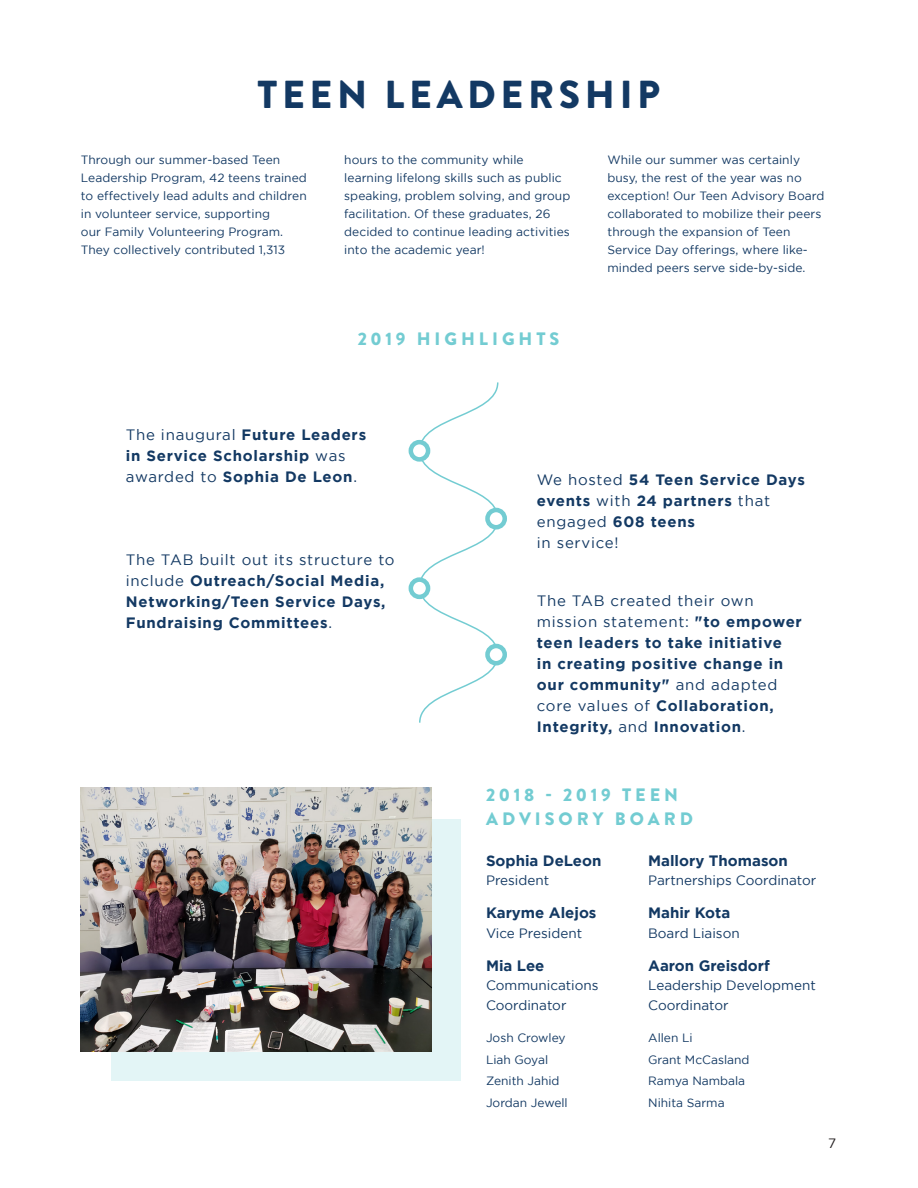
<style>
.page{position:relative;width:918px;height:1188px;background:#fff}
.page>*{position:absolute;margin:0;border:0;box-sizing:border-box;transform-origin:0 0}
.t1{font:900 39px "Brandon Grotesque";letter-spacing:.12em;color:#133963}
.t2{font:900 18px/24px "Brandon Grotesque";letter-spacing:.22em;color:#73ccd2}
.t3{font:700 15px/21px "Gotham";letter-spacing:.05em;color:#133963}
.t4{font:700 15px "Gotham";color:#133963}
.t5{font:13.5px/19.5px "Gotham";color:#133963}
.t6{font:13.5px "Gotham";color:#231f20}
.t7{font:12px/18px "Gotham";letter-spacing:.005em;color:#133963}
.s1{font-weight:400}
</style>
<div class="page">
<div style="left:111px;top:819px;width:350px;height:262px;background:#e3f5f6"></div>
<img style="left:81px;top:788px;width:351px;height:263px">
<svg style="left:419px;top:382px;width:80px;height:341px"></svg>
<svg style="left:411px;top:442px;width:17px;height:17px"></svg>
<div style="left:409px;top:440px;width:21px;height:22px;border:4px solid #73ccd2;border-radius:50%"></div>
<svg style="left:488px;top:510px;width:17px;height:17px"></svg>
<div style="left:485px;top:508px;width:22px;height:22px;border:4px solid #73ccd2;border-radius:50%"></div>
<svg style="left:411px;top:580px;width:17px;height:17px"></svg>
<div style="left:409px;top:577px;width:21px;height:22px;border:4px solid #73ccd2;border-radius:50%"></div>
<svg style="left:488px;top:646px;width:17px;height:17px"></svg>
<div style="left:485px;top:644px;width:22px;height:21px;border:4px solid #73ccd2;border-radius:50%"></div>
<p class="t1" style="left:258px;top:67px;width:404px">TEEN LEADERSHIP</p>
<p class="t7" style="left:81px;top:151px;width:227px">Through our summer-based Teen Leadership Program, 42 teens trained to effectively lead adults and children in volunteer service, supporting<br>our Family Volunteering Program.<br>They collectively contributed 1,313</p>
<p class="t7" style="left:344px;top:151px;width:228px">hours to the community while learning lifelong skills such as public speaking, problem solving, and group facilitation. Of these graduates, 26 decided to continue leading activities into the academic year!</p>
<p class="t7" style="left:607px;top:151px;width:219px">While our summer was certainly busy, the rest of the year was no exception! Our Teen Advisory Board collaborated to mobilize their peers through the expansion of Teen Service Day offerings, where like&shy;minded peers serve side-by-side.</p>
<p class="t2" style="left:358px;top:327px;width:203px">2019 HIGHLIGHTS</p>
<p class="t3" style="left:126px;top:424px;width:242px"><span class="s1">The inaugural</span> Future Leaders in Service Scholarship <span class="s1">was awarded to</span> Sophia De Leon<span class="s1">.</span></p>
<p class="t3" style="left:126px;top:548px;width:270px"><span class="s1">The TAB built out its structure to include</span> Outreach/Social Media,<br>Networking/Teen Service Days,<br>Fundraising Committees<span class="s1">.</span></p>
<p class="t3" style="left:537px;top:469px;width:270px"><span class="s1">We hosted</span> 54 Teen Service Days events <span class="s1">with</span> 24 partners <span class="s1">that engaged</span> 608 teens<br><span class="s1">in service!</span></p>
<p class="t3" style="left:537px;top:590px;width:267px"><span class="s1">The TAB created their own mission statement:</span> "to empower teen leaders to take initiative<br>in creating positive change in our community" <span class="s1">and adapted core values of</span> Collaboration,<br>Integrity, <span class="s1">and</span> Innovation<span class="s1">.</span></p>
<p class="t2" style="left:486px;top:783px;width:209px">2018 - 2019 TEEN<br>ADVISORY BOARD</p>
<p class="t4" style="left:486px;top:852px;width:117px">Sophia DeLeon</p>
<p class="t5" style="left:486px;top:871px;width:65px">President</p>
<p class="t4" style="left:486px;top:904px;width:112px">Karyme Alejos</p>
<p class="t5" style="left:486px;top:923px;width:98px">Vice President</p>
<p class="t3" style="left:486px;top:955px;width:60px">Mia Lee</p>
<p class="t5" style="left:486px;top:976px;width:114px">Communications<br>Coordinator</p>
<p class="t7" style="left:486px;top:1028px;width:81px">Josh Crowley</p>
<p class="t7" style="left:486px;top:1050px;width:64px">Liah Goyal</p>
<p class="t7" style="left:486px;top:1072px;width:75px">Zenith Jahid</p>
<p class="t7" style="left:486px;top:1094px;width:83px">Jordan Jewell</p>
<p class="t4" style="left:648px;top:852px;width:141px">Mallory Thomason</p>
<p class="t5" style="left:648px;top:871px;width:170px">Partnerships Coordinator</p>
<p class="t4" style="left:648px;top:904px;width:84px">Mahir Kota</p>
<p class="t5" style="left:648px;top:923px;width:93px">Board Liaison</p>
<p class="t4" style="left:648px;top:957px;width:123px">Aaron Greisdorf</p>
<p class="t5" style="left:648px;top:976px;width:169px">Leadership Development<br>Coordinator</p>
<p class="t7" style="left:648px;top:1028px;width:46px">Allen Li</p>
<p class="t7" style="left:648px;top:1050px;width:103px">Grant McCasland</p>
<p class="t7" style="left:648px;top:1072px;width:99px">Ramya Nambala</p>
<p class="t7" style="left:648px;top:1094px;width:78px">Nihita Sarma</p>
<p class="t6" style="left:828px;top:1136px;width:10px">7</p>
</div>
